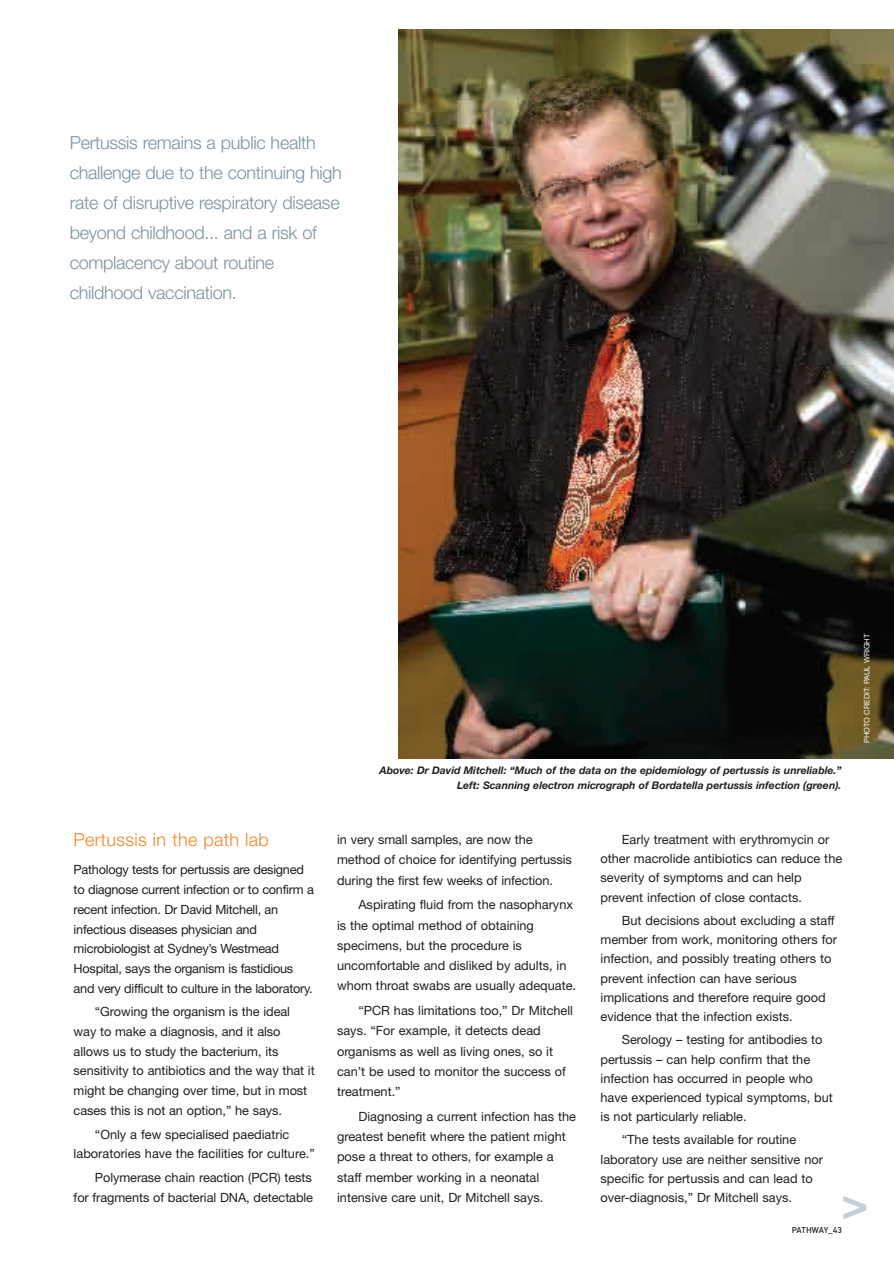
<style>
.page{position:relative;width:894px;height:1263px;background:#fff}
.page>*{position:absolute;margin:0;border:0;box-sizing:border-box;transform-origin:0 0}
.t1{font:700 45px "Helvetica Neue";color:#c4d0d7}
.t2{font:300 18px/30px "Helvetica Neue";letter-spacing:-.015em;color:#7b939f}
.t3{font:300 18px "Helvetica Neue";letter-spacing:.015em;color:#f58427}
.t4{font:12.75px/19.2px "Helvetica Neue";color:#231f20}
.t5{font:12.75px/19.6px "Helvetica Neue";letter-spacing:-.02em;color:#231f20}
.t6{font:italic 700 10.5px/14.9px "Helvetica Neue";color:#231f20;text-align:right}
.t7{font:9px "Mittelschrift Din D";letter-spacing:-.02em;color:#231f20}
.t8{font:7.5px "Helvetica Neue";color:#fff}
</style>
<div class="page">
<img style="left:398px;top:29px;width:495px;height:730px">
<h2 class="t2" style="left:70px;top:129px;width:273px">Pertussis remains a public health challenge due to the continuing high rate of disruptive respiratory disease beyond childhood... and a risk of complacency about routine childhood vaccination.</h2>
<p class="t6" style="left:379px;top:764px;width:463px">Above: Dr David Mitchell: “Much of the data on the epidemiology of pertussis is unreliable.”<br>Left: Scanning electron micrograph of Bordatella pertussis infection (green).</p>
<p class="t8" style="left:863px;top:743px;width:110px;rotate:-90deg">PHOTO CREDIT: PAUL WRIGHT</p>
<h2 class="t3" style="left:74px;top:833px;width:197px">Pertussis in the path lab</h2>
<p class="t5" style="left:74px;top:861px;width:242px">Pathology tests for pertussis are designed to diagnose current infection or to confirm a recent infection. Dr David Mitchell, an infectious diseases physician and microbiologist at Sydney’s Westmead Hospital, says the organism is fastidious and very difficult to culture in the laboratory.</p>
<p class="t4" style="left:74px;top:1003px;width:242px;line-height:19.6px;text-indent:21px">“Growing the organism is the ideal way to make a diagnosis, and it also allows us to study the bacterium, its sensitivity to antibiotics and the way that it might be changing over time, but in most cases this is not an option,” he says.</p>
<p class="t4" style="left:74px;top:1126px;width:242px;line-height:19.6px;text-align:center">“Only a few specialised paediatric laboratories have the facilities for culture.”</p>
<p class="t4" style="left:74px;top:1169px;width:241px;line-height:19.6px;text-align:right">Polymerase chain reaction (PCR) tests<br>for fragments of bacterial DNA, detectable</p>
<p class="t4" style="left:337px;top:831px;width:236px;line-height:20.2px">in very small samples, are now the method of choice for identifying pertussis during the first few weeks of infection.</p>
<p class="t4" style="left:337px;top:896px;width:240px;line-height:20.2px;text-indent:21px">Aspirating fluid from the nasopharynx is the optimal method of obtaining specimens, but the procedure is uncomfortable and disliked by adults, in whom throat swabs are usually adequate.</p>
<p class="t4" style="left:337px;top:1002px;width:237px;line-height:20.2px;text-indent:21px">“PCR has limitations too,” Dr Mitchell says. “For example, it detects dead organisms as well as living ones, so it can’t be used to monitor the success of treatment.”</p>
<p class="t4" style="left:337px;top:1107px;width:240px;line-height:20.2px;text-indent:21px">Diagnosing a current infection has the greatest benefit where the patient might pose a threat to others, for example a staff member working in a neonatal intensive care unit, Dr Mitchell says.</p>
<p class="t4" style="left:600px;top:831px;width:243px;text-indent:21px">Early treatment with erythromycin or other macrolide antibiotics can reduce the severity of symptoms and can help prevent infection of close contacts.</p>
<p class="t4" style="left:600px;top:912px;width:238px;text-indent:21px">But decisions about excluding a staff member from work, monitoring others for infection, and possibly treating others to prevent infection can have serious implications and therefore require good evidence that the infection exists.</p>
<p class="t4" style="left:600px;top:1031px;width:234px;text-indent:21px">Serology – testing for antibodies to pertussis – can help confirm that the infection has occurred in people who have experienced typical symptoms, but is not particularly reliable.</p>
<p class="t4" style="left:600px;top:1132px;width:224px;text-indent:21px">“The tests available for routine laboratory use are neither sensitive nor specific for pertussis and can lead to over-diagnosis,” Dr Mitchell says.</p>
<h1 class="t1" style="left:840px;top:1186px;width:28px">&gt;</h1>
<p class="t7" style="left:791px;top:1225px;width:52px">PATHWAY_43</p>
</div>
